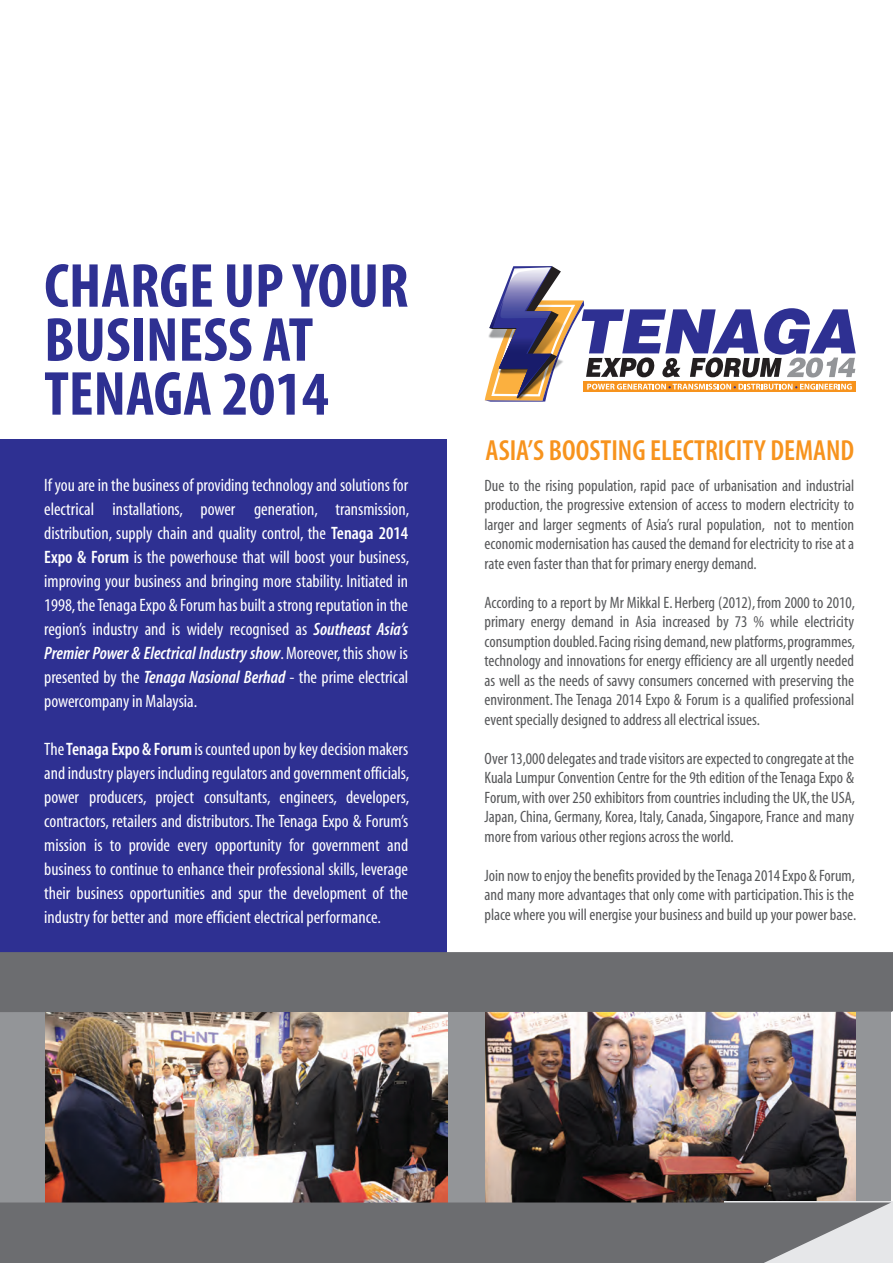
<style>
.page{position:relative;width:893px;height:1263px;background:#fff}
.page>*{position:absolute;margin:0;border:0;box-sizing:border-box;transform-origin:0 0}
.t1{font:700 condensed 62.7px/54px "Myriad";color:#2e3092}
.t2{font:600 condensed 29.25px "Myriad";color:#f7931d}
.t3{font:condensed 18px/24px "Myriad";color:#fff;text-align:justify}
.t4{font:condensed 16.5px/19.5px "Myriad";color:#57585a;text-align:justify}
.s1{font-weight:600}
.s2{font-weight:600;font-style:italic}
</style>
<div class="page">
<div style="left:0;top:439px;width:447px;height:524px;background:#2e3092"></div>
<svg style="left:485px;top:266px;width:371px;height:136px"></svg>
<div style="left:0;top:972px;width:891px;height:230px;background:#939598"></div>
<img style="left:45px;top:1012px;width:402px;height:190px">
<img style="left:486px;top:1012px;width:369px;height:190px">
<div style="left:0;top:952px;width:893px;height:60px;background:#6c6d70"></div>
<svg style="left:0;top:1202px;width:891px;height:61px;fill:#6c6d70"></svg>
<p class="t1" style="left:44px;top:261px;width:366px">CHARGE UP YOUR<br>BUSINESS AT<br>TENAGA 2014</p>
<p class="t3" style="left:44px;top:474px;width:367px">If you are in the business of providing technology and solutions for electrical installations, power generation, transmission, distribution, supply chain and quality control, the <span class="s1">Tenaga 2014<br>Expo &amp; Forum</span> is the powerhouse that will boost your business, improving your business and bringing more stability. Initiated in 1998, the Tenaga Expo &amp; Forum has built a strong reputation in the region’s industry and is widely recognised as <span class="s2">Southeast Asia’s Premier Power &amp; Electrical Industry show</span>. Moreover, this show is presented by the <span class="s2">Tenaga Nasional Berhad</span> - the prime electrical powercompany in Malaysia.</p>
<p class="t3" style="left:44px;top:738px;width:367px">The <span class="s1">Tenaga Expo &amp; Forum</span> is counted upon by key decision makers and industry players including regulators and government officials, power producers, project consultants, engineers, developers, contractors, retailers and distributors. The Tenaga Expo &amp; Forum’s mission is to provide every opportunity for government and business to continue to enhance their professional skills, leverage their business opportunities and spur the development of the industry for better and more efficient electrical performance.</p>
<p class="t2" style="left:486px;top:435px;width:370px">ASIA’S BOOSTING ELECTRICITY DEMAND</p>
<p class="t4" style="left:485px;top:476px;width:371px">Due to the rising population, rapid pace of urbanisation and industrial production, the progressive extension of access to modern electricity to larger and larger segments of Asia’s rural population, not to mention economic modernisation has caused the demand for electricity to rise at a rate even faster than that for primary energy demand.</p>
<p class="t4" style="left:485px;top:593px;width:372px">According to a report by Mr Mikkal E. Herberg (2012), from 2000 to 2010, primary energy demand in Asia increased by 73 % while electricity consumption doubled. Facing rising demand, new platforms, programmes, technology and innovations for energy efficiency are all urgently needed as well as the needs of savvy consumers concerned with preserving the environment. The Tenaga 2014 Expo &amp; Forum is a qualified professional event specially designed to address all electrical issues.</p>
<p class="t4" style="left:485px;top:749px;width:372px">Over 13,000 delegates and trade visitors are expected to congregate at the Kuala Lumpur Convention Centre for the 9th edition of the Tenaga Expo &amp; Forum, with over 250 exhibitors from countries including the UK, the USA, Japan, China, Germany, Korea, Italy, Canada, Singapore, France and many more from various other regions across the world.</p>
<p class="t4" style="left:485px;top:866px;width:373px;text-align:left">Join now to enjoy the benefits provided by the Tenaga 2014 Expo &amp; Forum, and many more advantages that only come with participation. This is the place where you will energise your business and build up your power base.</p>
</div>
